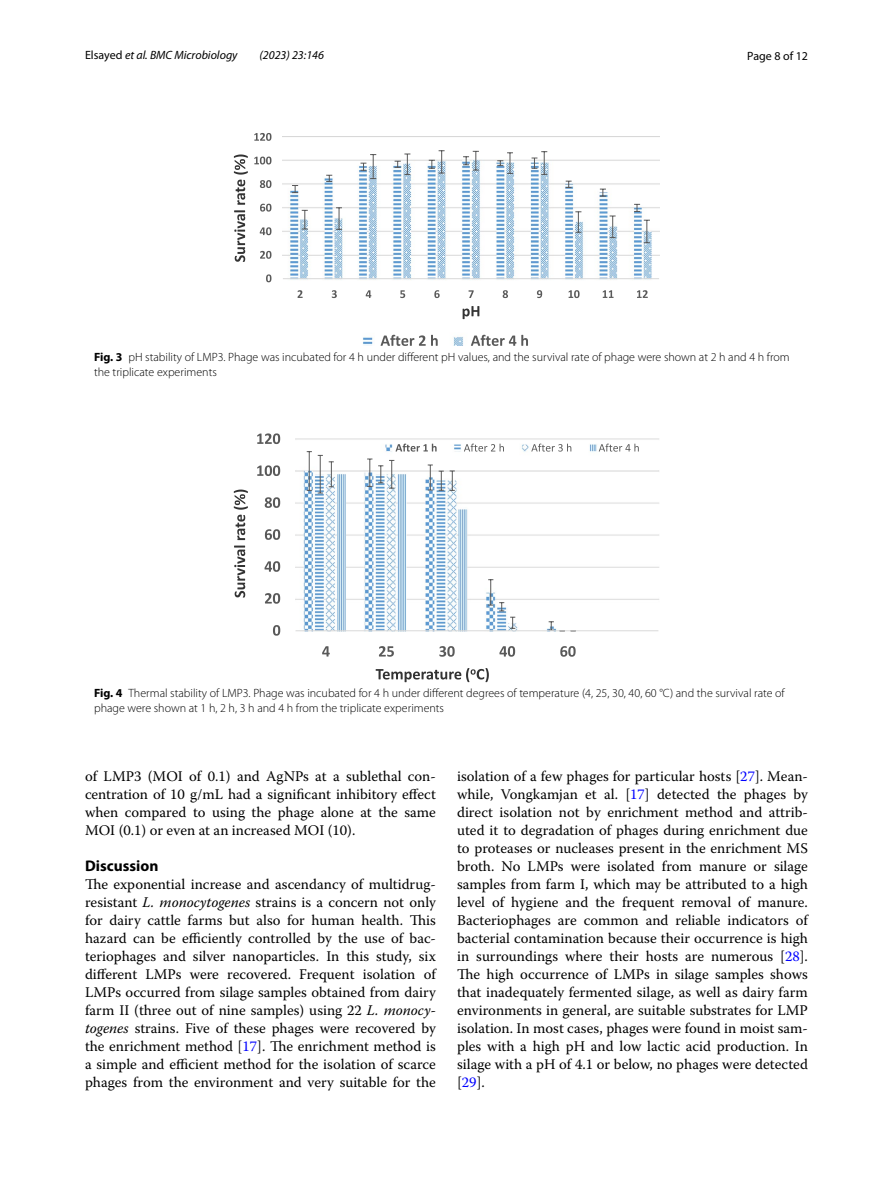
<style>
.page{position:relative;width:893px;height:1187px;background:#fff}
.page>*{position:absolute;margin:0;border:0;box-sizing:border-box;transform-origin:0 0}
.t1{font:700 15.45px "Myriad Pro";color:#000}
.t2{font:14.7px/18px "Warnock Pro";color:#000;text-align:justify}
.t3{font:300 12px/15px "Myriad Pro";color:#000}
.t4{font:italic 12px "Myriad Pro";color:#000}
.t5{font:12px "Myriad Pro";color:#000}
.s1{font-style:normal}
.s2{font-weight:700}
.s3{font-style:italic}
.s4{color:#00f}
</style>
<div class="page">
<img style="left:283px;top:150px;width:376px;height:195px">
<svg style="left:292px;top:185px;width:6px;height:8px"></svg>
<svg style="left:326px;top:175px;width:6px;height:7px"></svg>
<svg style="left:566px;top:181px;width:6px;height:7px"></svg>
<svg style="left:600px;top:188px;width:6px;height:9px"></svg>
<svg style="left:634px;top:204px;width:6px;height:8px"></svg>
<svg style="left:302px;top:210px;width:6px;height:19px"></svg>
<svg style="left:336px;top:207px;width:6px;height:23px"></svg>
<svg style="left:361px;top:154px;width:15px;height:25px"></svg>
<svg style="left:395px;top:153px;width:15px;height:22px"></svg>
<svg style="left:429px;top:150px;width:16px;height:23px"></svg>
<svg style="left:463px;top:151px;width:16px;height:20px"></svg>
<svg style="left:497px;top:152px;width:16px;height:22px"></svg>
<svg style="left:532px;top:151px;width:15px;height:24px"></svg>
<svg style="left:575px;top:211px;width:6px;height:22px"></svg>
<svg style="left:610px;top:215px;width:6px;height:23px"></svg>
<svg style="left:644px;top:220px;width:6px;height:23px"></svg>
<hr style="left:283px;top:278px;width:376px;height:1px;background:#d9d9d9">
<svg style="left:266px;top:274px;width:5px;height:8px"></svg>
<svg style="left:260px;top:251px;width:11px;height:8px"></svg>
<svg style="left:260px;top:227px;width:11px;height:8px"></svg>
<svg style="left:260px;top:204px;width:11px;height:7px"></svg>
<svg style="left:260px;top:180px;width:11px;height:8px"></svg>
<svg style="left:254px;top:156px;width:17px;height:8px"></svg>
<svg style="left:254px;top:133px;width:17px;height:8px"></svg>
<svg style="left:298px;top:290px;width:350px;height:8px"></svg>
<svg style="left:234px;top:154px;width:14px;height:108px"></svg>
<svg style="left:463px;top:306px;width:16px;height:13px"></svg>
<svg style="left:381px;top:335px;width:57px;height:11px"></svg>
<svg style="left:471px;top:335px;width:57px;height:11px"></svg>
<img style="left:295px;top:438px;width:364px;height:193px">
<svg style="left:307px;top:451px;width:5px;height:40px"></svg>
<svg style="left:367px;top:458px;width:5px;height:29px"></svg>
<svg style="left:428px;top:464px;width:5px;height:26px"></svg>
<svg style="left:488px;top:579px;width:5px;height:26px"></svg>
<svg style="left:549px;top:621px;width:5px;height:9px"></svg>
<svg style="left:318px;top:455px;width:5px;height:38px"></svg>
<svg style="left:378px;top:465px;width:5px;height:18px"></svg>
<svg style="left:439px;top:470px;width:5px;height:21px"></svg>
<svg style="left:499px;top:602px;width:5px;height:9px"></svg>
<svg style="left:329px;top:461px;width:5px;height:26px"></svg>
<svg style="left:389px;top:460px;width:5px;height:28px"></svg>
<svg style="left:450px;top:470px;width:5px;height:21px"></svg>
<svg style="left:510px;top:616px;width:5px;height:13px"></svg>
<hr style="left:295px;top:630px;width:363px;height:1px;background:#d9d9d9">
<svg style="left:273px;top:625px;width:7px;height:10px"></svg>
<svg style="left:265px;top:593px;width:15px;height:10px"></svg>
<svg style="left:265px;top:561px;width:15px;height:11px"></svg>
<svg style="left:265px;top:529px;width:15px;height:11px"></svg>
<svg style="left:265px;top:497px;width:15px;height:11px"></svg>
<svg style="left:257px;top:465px;width:23px;height:11px"></svg>
<svg style="left:257px;top:433px;width:23px;height:11px"></svg>
<svg style="left:322px;top:646px;width:254px;height:10px"></svg>
<svg style="left:234px;top:489px;width:14px;height:108px"></svg>
<svg style="left:376px;top:668px;width:113px;height:14px"></svg>
<svg style="left:396px;top:443px;width:41px;height:8px"></svg>
<svg style="left:464px;top:443px;width:40px;height:8px"></svg>
<svg style="left:531px;top:443px;width:40px;height:8px"></svg>
<svg style="left:599px;top:443px;width:40px;height:8px"></svg>
<p class="t4" style="left:85px;top:48px;width:154px"><span class="s1">Elsayed</span> et al. BMC Microbiology</p>
<p class="t4" style="left:259px;top:48px;width:66px">(2023) 23:146</p>
<p class="t5" style="left:747px;top:48px;width:62px">Page 8 of 12</p>
<p class="t3" style="left:94px;top:350px;width:697px"><span class="s2">Fig. 3</span> pH stability of LMP3. Phage was incubated for 4 h under different pH values, and the survival rate of phage were shown at 2 h and 4 h from the triplicate experiments</p>
<p class="t3" style="left:94px;top:686px;width:692px"><span class="s2">Fig. 4</span> Thermal stability of LMP3. Phage was incubated for 4 h under different degrees of temperature (4, 25, 30, 40, 60 °C) and the survival rate of phage were shown at 1 h, 2 h, 3 h and 4 h from the triplicate experiments</p>
<p class="t2" style="left:85px;top:766px;width:352px">of LMP3 (MOI of 0.1) and AgNPs at a sublethal con&shy;centration of 10 g/mL had a significant inhibitory effect when compared to using the phage alone at the same MOI (0.1) or even at an increased MOI (10).</p>
<p class="t1" style="left:85px;top:855px;width:75px">Discussion</p>
<p class="t2" style="left:85px;top:874px;width:352px">The exponential increase and ascendancy of multidrug&shy;resistant <span class="s3">L. monocytogenes</span> strains is a concern not only for dairy cattle farms but also for human health. This hazard can be efficiently controlled by the use of bac&shy;teriophages and silver nanoparticles. In this study, six different LMPs were recovered. Frequent isolation of LMPs occurred from silage samples obtained from dairy farm II (three out of nine samples) using 22 <span class="s3">L. monocy&shy;togenes</span> strains. Five of these phages were recovered by the enrichment method [<span class="s4">17</span>]. The enrichment method is a simple and efficient method for the isolation of scarce phages from the environment and very suitable for the</p>
<p class="t2" style="left:457px;top:766px;width:352px">isolation of a few phages for particular hosts [<span class="s4">27</span>]. Mean&shy;while, Vongkamjan et al. [<span class="s4">17</span>] detected the phages by direct isolation not by enrichment method and attrib&shy;uted it to degradation of phages during enrichment due to proteases or nucleases present in the enrichment MS broth. No LMPs were isolated from manure or silage samples from farm I, which may be attributed to a high level of hygiene and the frequent removal of manure.<br>Bacteriophages are common and reliable indicators of bacterial contamination because their occurrence is high in surroundings where their hosts are numerous [<span class="s4">28</span>].<br>The high occurrence of LMPs in silage samples shows that inadequately fermented silage, as well as dairy farm environments in general, are suitable substrates for LMP isolation. In most cases, phages were found in moist sam&shy;ples with a high pH and low lactic acid production. In silage with a pH of 4.1 or below, no phages were detected [<span class="s4">29</span>].</p>
</div>
